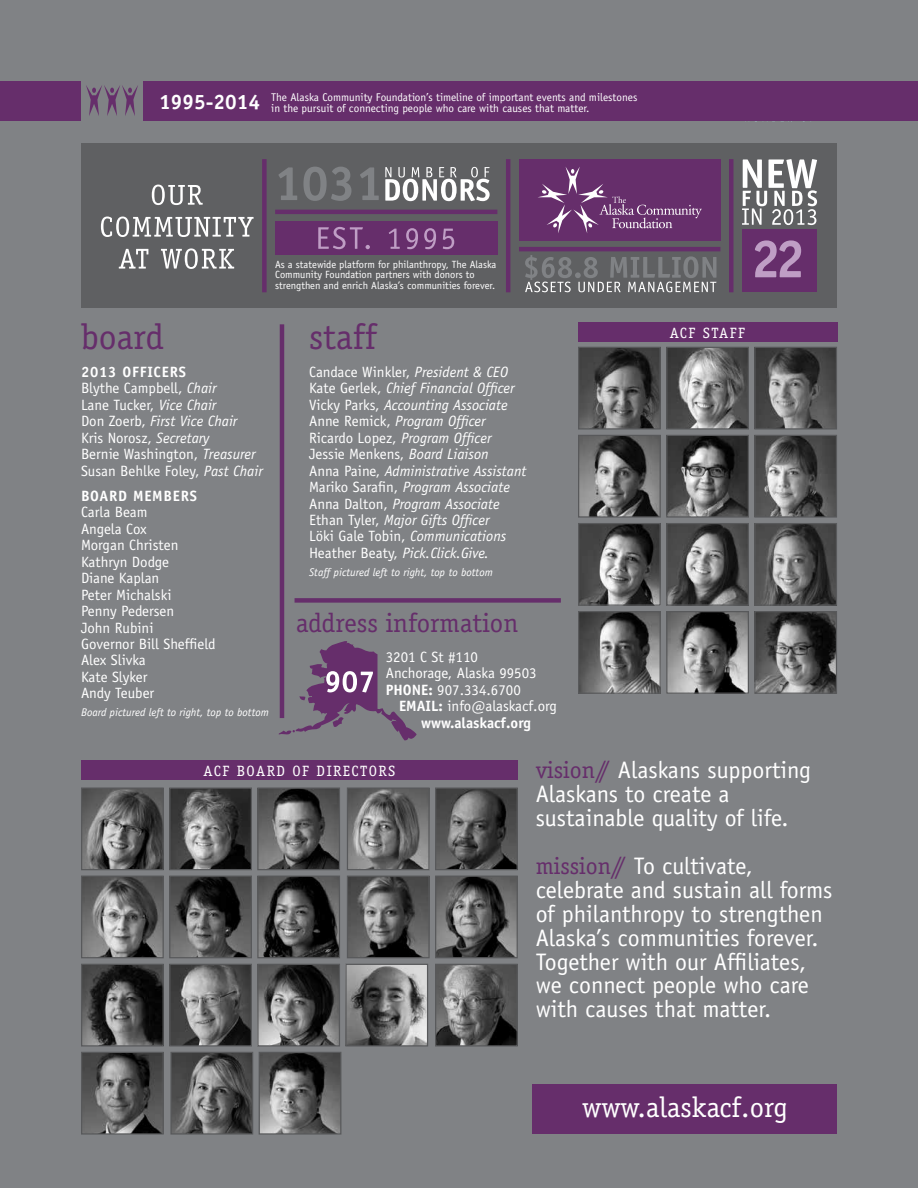
<style>
.page{position:relative;width:918px;height:1188px;background:#808285}
.page>*{position:absolute;margin:0;border:0;box-sizing:border-box;transform-origin:0 0}
.t1{font:35.85px "Officina Serif";color:#662e6b}
.t2{font:28.65px "Officina Serif";color:#fff}
.t3{font:26.85px "Officina Serif";color:#662e6b}
.t4{font:23.85px/23.9px "Officina Sans";color:#fff}
.t5{font:italic 15px/16.5px "Officina Sans";color:#fff}
.t6{font:15px/16.5px "Officina Sans";color:#fff}
.t7{font:700 15px/16.5px "Officina Sans";color:#fff;text-align:center}
.t8{font:15px "Officina Serif";letter-spacing:.1em;color:#fff}
.t9{font:700 15px "Officina Sans";letter-spacing:.05em;color:#fff}
.t10{font:11.25px/11.2px "Officina Sans";color:#fff}
.t11{font:italic 11.25px "Officina Sans";color:#fff}
.t12{font:10.5px/10.5px "Officina Sans";color:#fff}
.s1{font-weight:700}
.s2{font-style:italic}
.s3{font-style:normal}
.s4{font-weight:400}
.s5{font-family:"Officina Serif";color:#662e6b}
</style>
<div class="page">
<div style="left:295px;top:598px;width:266px;height:5px;background:#662e6b"></div>
<hr style="left:280px;top:324px;width:4px;height:394px;background:#662e6b">
<img style="left:83px;top:789px;width:79px;height:79px">
<div style="left:81px;top:787px;width:83px;height:83px;border:1px solid #58595b"></div>
<img style="left:83px;top:966px;width:79px;height:79px">
<div style="left:81px;top:964px;width:83px;height:83px;border:1px solid #58595b"></div>
<img style="left:172px;top:1054px;width:79px;height:79px">
<div style="left:170px;top:1052px;width:83px;height:83px;border:1px solid #58595b"></div>
<img style="left:83px;top:878px;width:79px;height:78px">
<div style="left:81px;top:876px;width:83px;height:82px;border:1px solid #58595b"></div>
<img style="left:261px;top:1054px;width:78px;height:79px">
<div style="left:259px;top:1052px;width:82px;height:83px;border:1px solid #58595b"></div>
<img style="left:83px;top:1054px;width:79px;height:79px">
<div style="left:81px;top:1052px;width:83px;height:83px;border:1px solid #58595b"></div>
<img style="left:259px;top:789px;width:79px;height:79px">
<div style="left:257px;top:787px;width:83px;height:83px;border:1px solid #58595b"></div>
<img style="left:349px;top:789px;width:79px;height:79px">
<div style="left:347px;top:787px;width:83px;height:83px;border:1px solid #58595b"></div>
<img style="left:437px;top:966px;width:79px;height:79px">
<div style="left:435px;top:964px;width:83px;height:83px;border:1px solid #58595b"></div>
<img style="left:259px;top:878px;width:79px;height:78px">
<div style="left:257px;top:876px;width:83px;height:82px;border:1px solid #58595b"></div>
<img style="left:349px;top:878px;width:79px;height:78px">
<div style="left:347px;top:876px;width:83px;height:82px;border:1px solid #58595b"></div>
<img style="left:171px;top:789px;width:79px;height:79px">
<div style="left:169px;top:787px;width:83px;height:83px;border:1px solid #58595b"></div>
<img style="left:259px;top:966px;width:79px;height:79px">
<div style="left:257px;top:964px;width:83px;height:83px;border:1px solid #58595b"></div>
<img style="left:171px;top:878px;width:79px;height:78px">
<div style="left:169px;top:876px;width:83px;height:82px;border:1px solid #58595b"></div>
<img style="left:171px;top:966px;width:79px;height:79px">
<div style="left:169px;top:964px;width:83px;height:83px;border:1px solid #58595b"></div>
<img style="left:437px;top:789px;width:79px;height:79px">
<div style="left:435px;top:787px;width:83px;height:83px;border:1px solid #58595b"></div>
<img style="left:437px;top:878px;width:79px;height:78px">
<div style="left:435px;top:876px;width:83px;height:82px;border:1px solid #58595b"></div>
<div style="left:81px;top:760px;width:437px;height:20px;background:#662e6b"></div>
<div style="left:532px;top:1085px;width:305px;height:49px;background:#662e6b"></div>
<div style="left:578px;top:322px;width:259px;height:20px;background:#662e6b"></div>
<img style="left:580px;top:349px;width:79px;height:79px">
<div style="left:578px;top:347px;width:83px;height:83px;border:1px solid #58595b"></div>
<img style="left:580px;top:525px;width:79px;height:79px">
<div style="left:578px;top:523px;width:83px;height:83px;border:1px solid #58595b"></div>
<img style="left:580px;top:437px;width:79px;height:79px">
<div style="left:578px;top:435px;width:83px;height:83px;border:1px solid #58595b"></div>
<img style="left:580px;top:613px;width:79px;height:79px">
<div style="left:578px;top:611px;width:83px;height:83px;border:1px solid #58595b"></div>
<img style="left:756px;top:349px;width:79px;height:79px">
<div style="left:754px;top:347px;width:83px;height:83px;border:1px solid #58595b"></div>
<img style="left:756px;top:525px;width:79px;height:79px">
<div style="left:754px;top:523px;width:83px;height:83px;border:1px solid #58595b"></div>
<img style="left:756px;top:437px;width:79px;height:79px">
<div style="left:754px;top:435px;width:83px;height:83px;border:1px solid #58595b"></div>
<img style="left:756px;top:613px;width:79px;height:79px">
<div style="left:754px;top:611px;width:83px;height:83px;border:1px solid #58595b"></div>
<img style="left:668px;top:349px;width:79px;height:79px">
<div style="left:666px;top:347px;width:83px;height:83px;border:1px solid #58595b"></div>
<img style="left:668px;top:525px;width:79px;height:79px">
<div style="left:666px;top:523px;width:83px;height:83px;border:1px solid #58595b"></div>
<img style="left:668px;top:437px;width:79px;height:79px">
<div style="left:666px;top:435px;width:83px;height:83px;border:1px solid #58595b"></div>
<img style="left:668px;top:613px;width:79px;height:79px">
<div style="left:666px;top:611px;width:83px;height:83px;border:1px solid #58595b"></div>
<img style="left:347px;top:966px;width:79px;height:79px">
<div style="left:345px;top:964px;width:83px;height:83px;border:1px solid #58595b"></div>
<div style="left:143px;top:81px;width:775px;height:40px;background:#662e6b"></div>
<div style="left:0;top:81px;width:81px;height:40px;background:#662e6b"></div>
<div style="left:81px;top:144px;width:756px;height:164px;background:#5f6062"></div>
<svg style="left:525px;top:255px;width:192px;height:37px"></svg>
<svg style="left:119px;top:248px;width:115px;height:21px"></svg>
<svg style="left:101px;top:217px;width:153px;height:20px"></svg>
<svg style="left:152px;top:185px;width:51px;height:20px"></svg>
<hr style="left:729px;top:159px;width:4px;height:133px;background:#662e6b">
<hr style="left:506px;top:159px;width:4px;height:133px;background:#662e6b">
<div style="left:262px;top:159px;width:5px;height:133px;background:#662e6b"></div>
<hr style="left:275px;top:210px;width:222px;height:4px;background:#662e6b">
<hr style="left:519px;top:247px;width:201px;height:4px;background:#662e6b">
<div style="left:275px;top:221px;width:222px;height:34px;background:#662e6b"></div>
<svg style="left:318px;top:227px;width:136px;height:22px"></svg>
<div style="left:519px;top:159px;width:201px;height:82px;background:#662e6b"></div>
<svg style="left:538px;top:167px;width:164px;height:66px"></svg>
<div style="left:742px;top:229px;width:74px;height:63px;background:#662e6b"></div>
<svg style="left:742px;top:159px;width:75px;height:66px"></svg>
<svg style="left:385px;top:167px;width:105px;height:34px"></svg>
<svg style="left:279px;top:167px;width:100px;height:34px"></svg>
<svg style="left:279px;top:641px;width:138px;height:100px"></svg>
<svg style="left:86px;top:85px;width:52px;height:31px"></svg>
<svg style="left:755px;top:240px;width:46px;height:37px"></svg>
<p class="t10" style="left:159px;top:91px;width:480px;text-indent:112px">The Alaska Community Foundation’s timeline of important events and milestones<br><sup>1995-2014</sup> in the pursuit of connecting people who care with causes that matter.</p>
<p class="t12" style="left:275px;top:259px;width:223px">As a statewide platform for philanthropy, The Alaska<br>Community Foundation partners with donors to strengthen and enrich Alaska’s communities forever.</p>
<h1 class="t1" style="left:81px;top:316px;width:85px">board</h1>
<p class="t6" style="left:81px;top:364px;width:183px"><span class="s1">2013 OFFICERS<br></span>Blythe Campbell, <span class="s2">Chair<br></span>Lane Tucker, <span class="s2">Vice Chair<br></span>Don Zoerb, <span class="s2">First Vice Chair<br></span>Kris Norosz, <span class="s2">Secretary<br></span>Bernie Washington, <span class="s2">Treasurer<br></span>Susan Behlke Foley, <span class="s2">Past Chair</span></p>
<p class="t9" style="left:81px;top:487px;width:118px">BOARD MEMBERS</p>
<p class="t6" style="left:81px;top:504px;width:136px">Carla Beam<br>Angela Cox<br>Morgan Christen<br>Kathryn Dodge<br>Diane Kaplan<br>Peter Michalski<br>Penny Pedersen<br>John Rubini<br>Governor Bill Sheffield<br>Alex Slivka<br>Kate Slyker<br>Andy Teuber</p>
<p class="t11" style="left:81px;top:706px;width:189px">Board pictured left to right, top to bottom</p>
<h1 class="t1" style="left:309px;top:316px;width:69px">staff</h1>
<p class="t5" style="left:309px;top:364px;width:219px"><span class="s3">Candace Winkler,</span> President &amp; CEO <span class="s3">Kate Gerlek,</span> Chief Financial Officer <span class="s3">Vicky Parks,</span> Accounting Associate <span class="s3">Anne Remick,</span> Program Officer <span class="s3">Ricardo Lopez,</span> Program Officer <span class="s3">Jessie Menkens,</span> Board Liaison<br><span class="s3">Anna Paine,</span> Administrative Assistant <span class="s3">Mariko Sarafin,</span> Program Associate <span class="s3">Anna Dalton,</span> Program Associate <span class="s3">Ethan Tyler,</span> Major Gifts Officer<br><span class="s3">Löki Gale Tobin,</span> Communications <span class="s3">Heather Beaty,</span> Pick.Click.Give.</p>
<p class="t11" style="left:309px;top:565px;width:185px">Staff pictured left to right, top to bottom</p>
<h3 class="t3" style="left:296px;top:607px;width:224px">address information</h3>
<p class="t6" style="left:386px;top:648px;width:152px">3201 C St #110<br>Anchorage, Alaska 99503<br><span class="s1">PHONE:</span> 907.334.6700</p>
<p class="t7" style="left:399px;top:698px;width:160px">EMAIL: <span class="s4">info@alaskacf.org </span>www.alaskacf.org</p>
<p class="t8" style="left:670px;top:324px;width:77px">ACF STAFF</p>
<p class="t8" style="left:204px;top:762px;width:193px">ACF BOARD OF DIRECTORS</p>
<h3 class="t4" style="left:536px;top:758px;width:277px"><span class="s5">vision//</span> Alaskans supporting<br>Alaskans to create a sustainable quality of life.</h3>
<h3 class="t4" style="left:536px;top:854px;width:298px"><span class="s5">mission//</span> To cultivate, celebrate and sustain all forms of philanthropy to strengthen<br>Alaska’s communities forever.<br>Together with our Affiliates, we connect people who care with causes that matter.</h3>
<h2 class="t2" style="left:582px;top:1091px;width:207px">www.alaskacf.org</h2>
</div>
